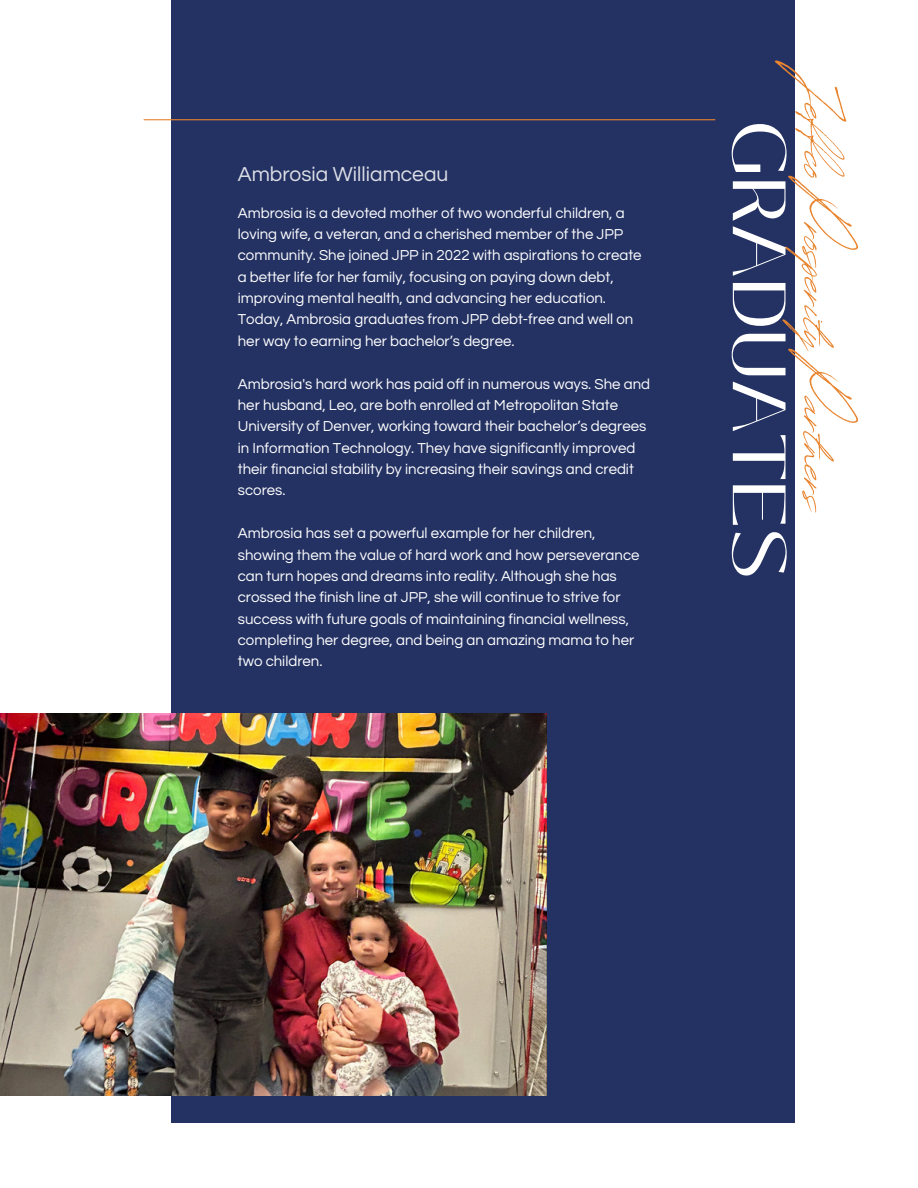
<style>
.page{position:relative;width:918px;height:1188px;background:#fff}
.page>*{position:absolute;margin:0;border:0;box-sizing:border-box;transform-origin:0 0}
.t1{font:75px "Black Mango";color:#fff}
.t2{font:70.2px "Revive 80 Signature";color:#e9842e}
.t3{font:21px "Questrial";color:#fff}
.t4{font:15px/21.3px "Questrial";color:#fff}
</style>
<div class="page">
<div style="left:171px;top:0;width:624px;height:1123px;background:#243263"></div>
<hr style="left:144px;top:119px;width:571px;height:1px;background:#e9842e">
<img style="left:0;top:713px;width:546px;height:383px">
<h3 class="t3" style="left:238px;top:164px;width:212px">Ambrosia Williamceau</h3>
<p class="t4" style="left:238px;top:202px;width:405px">Ambrosia is a devoted mother of two wonderful children, a loving wife, a veteran, and a cherished member of the JPP community. She joined JPP in 2022 with aspirations to create a better life for her family, focusing on paying down debt, improving mental health, and advancing her education.<br>Today, Ambrosia graduates from JPP debt-free and well on her way to earning her bachelor’s degree.</p>
<p class="t4" style="left:238px;top:373px;width:414px">Ambrosia's hard work has paid off in numerous ways. She and her husband, Leo, are both enrolled at Metropolitan State University of Denver, working toward their bachelor’s degrees in Information Technology. They have significantly improved their financial stability by increasing their savings and credit scores.</p>
<p class="t4" style="left:238px;top:523px;width:403px">Ambrosia has set a powerful example for her children, showing them the value of hard work and how perseverance can turn hopes and dreams into reality. Although she has crossed the finish line at JPP, she will continue to strive for success with future goals of maintaining financial wellness, completing her degree, and being an amazing mama to her two children.</p>
<p class="t2" style="left:870px;top:81px;width:437px;rotate:90deg">Jeffco ProsperityPartners</p>
<p class="t1" style="left:815px;top:120px;width:461px;rotate:90deg">GRADUATES</p>
</div>
